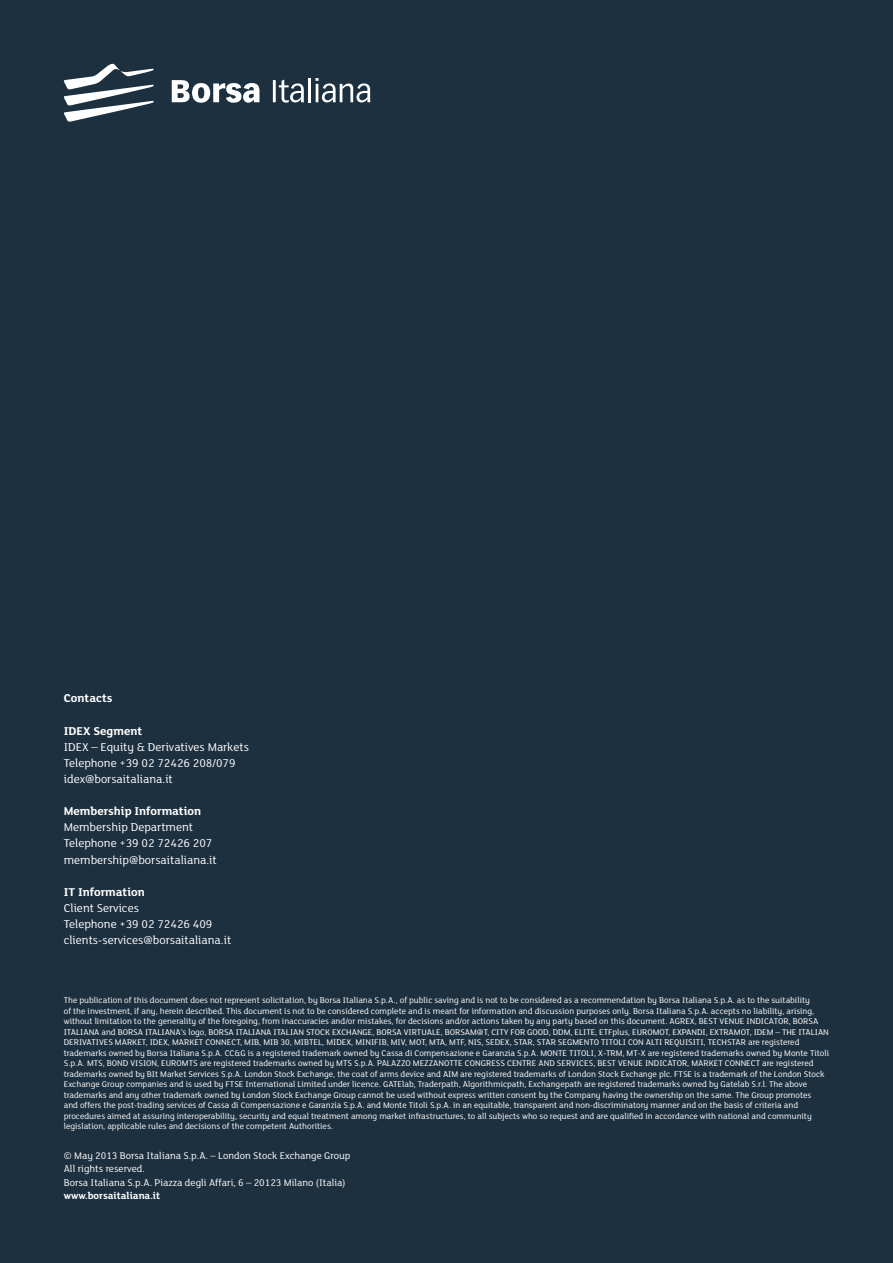
<style>
.page{position:relative;width:893px;height:1263px;background:#1d303f}
.page>*{position:absolute;margin:0;border:0;box-sizing:border-box;transform-origin:0 0}
.t1{font:12.3px/16px "FS Lola";color:#fff}
.t2{font:700 12.3px "FS Lola";color:#fff}
.t3{font:10.5px/13.5px "FS Lola";color:#fff}
.t4{font:700 10.5px "FS Lola";color:#fff}
.t5{font:9px/10.5px "FS Lola";color:#fff}
</style>
<div class="page">
<svg style="left:63px;top:63px;width:91px;height:59px"></svg>
<svg style="left:172px;top:80px;width:88px;height:23px"></svg>
<hr style="left:273px;top:80px;width:3px;height:22px;background:#fff">
<svg style="left:279px;top:80px;width:25px;height:23px"></svg>
<hr style="left:308px;top:78px;width:3px;height:24px;background:#fff">
<svg style="left:315px;top:78px;width:55px;height:24px"></svg>
<h1 class="t2" style="left:64px;top:690px;width:50px">Contacts</h1>
<h1 class="t2" style="left:64px;top:722px;width:80px">IDEX Segment</h1>
<h1 class="t1" style="left:64px;top:738px;width:187px">IDEX – Equity &amp; Derivatives Markets<br>Telephone +39 02 72426 208/079 idex@borsaitaliana.it</h1>
<h1 class="t2" style="left:64px;top:803px;width:139px">Membership Information</h1>
<h1 class="t1" style="left:64px;top:819px;width:155px">Membership Department<br>Telephone +39 02 72426 207 membership@borsaitaliana.it</h1>
<h1 class="t2" style="left:64px;top:883px;width:83px">IT Information</h1>
<h1 class="t1" style="left:64px;top:899px;width:169px">Client Services<br>Telephone +39 02 72426 409 clients-services@borsaitaliana.it</h1>
<p class="t5" style="left:64px;top:994px;width:767px">The publication of this document does not represent solicitation, by Borsa Italiana S.p.A., of public saving and is not to be considered as a recommendation by Borsa Italiana S.p.A. as to the suitability<br>of the investment, if any, herein described. This document is not to be considered complete and is meant for information and discussion purposes only. Borsa Italiana S.p.A. accepts no liability, arising, without limitation to the generality of the foregoing, from inaccuracies and/or mistakes, for decisions and/or actions taken by any party based on this document. AGREX, BEST VENUE INDICATOR, BORSA ITALIANA and BORSA ITALIANA’s logo, BORSA ITALIANA ITALIAN STOCK EXCHANGE, BORSA VIRTUALE, BORSAM@T, CITY FOR GOOD, DDM, ELITE, ETFplus, EUROMOT, EXPANDI, EXTRAMOT, IDEM – THE ITALIAN DERIVATIVES MARKET, IDEX, MARKET CONNECT, MIB, MIB 30, MIBTEL, MIDEX, MINIFIB, MIV, MOT, MTA, MTF, NIS, SEDEX, STAR, STAR SEGMENTO TITOLI CON ALTI REQUISITI, TECHSTAR are registered trademarks owned by Borsa Italiana S.p.A. CC&amp;G is a registered trademark owned by Cassa di Compensazione e Garanzia S.p.A. MONTE TITOLI, X-TRM, MT-X are registered trademarks owned by Monte Titoli S.p.A. MTS, BOND VISION, EUROMTS are registered trademarks owned by MTS S.p.A. PALAZZO MEZZANOTTE CONGRESS CENTRE AND SERVICES, BEST VENUE INDICATOR, MARKET CONNECT are registered trademarks owned by BIt Market Services S.p.A. London Stock Exchange, the coat of arms device and AIM are registered trademarks of London Stock Exchange plc. FTSE is a trademark of the London Stock Exchange Group companies and is used by FTSE International Limited under licence. GATElab, Traderpath, Algorithmicpath, Exchangepath are registered trademarks owned by Gatelab S.r.l. The above trademarks and any other trademark owned by London Stock Exchange Group cannot be used without express written consent by the Company having the ownership on the same. The Group promotes<br>and offers the post-trading services of Cassa di Compensazione e Garanzia S.p.A. and Monte Titoli S.p.A. in an equitable, transparent and non-discriminatory manner and on the basis of criteria and procedures aimed at assuring interoperability, security and equal treatment among market infrastructures, to all subjects who so request and are qualified in accordance with national and community legislation, applicable rules and decisions of the competent Authorities.</p>
<p class="t3" style="left:64px;top:1148px;width:288px">© May 2013 Borsa Italiana S.p.A. – London Stock Exchange Group<br>All rights reserved.<br>Borsa Italiana S.p.A. Piazza degli Affari, 6 – 20123 Milano (Italia)</p>
<p class="t4" style="left:64px;top:1188px;width:98px">www.borsaitaliana.it</p>
</div>
